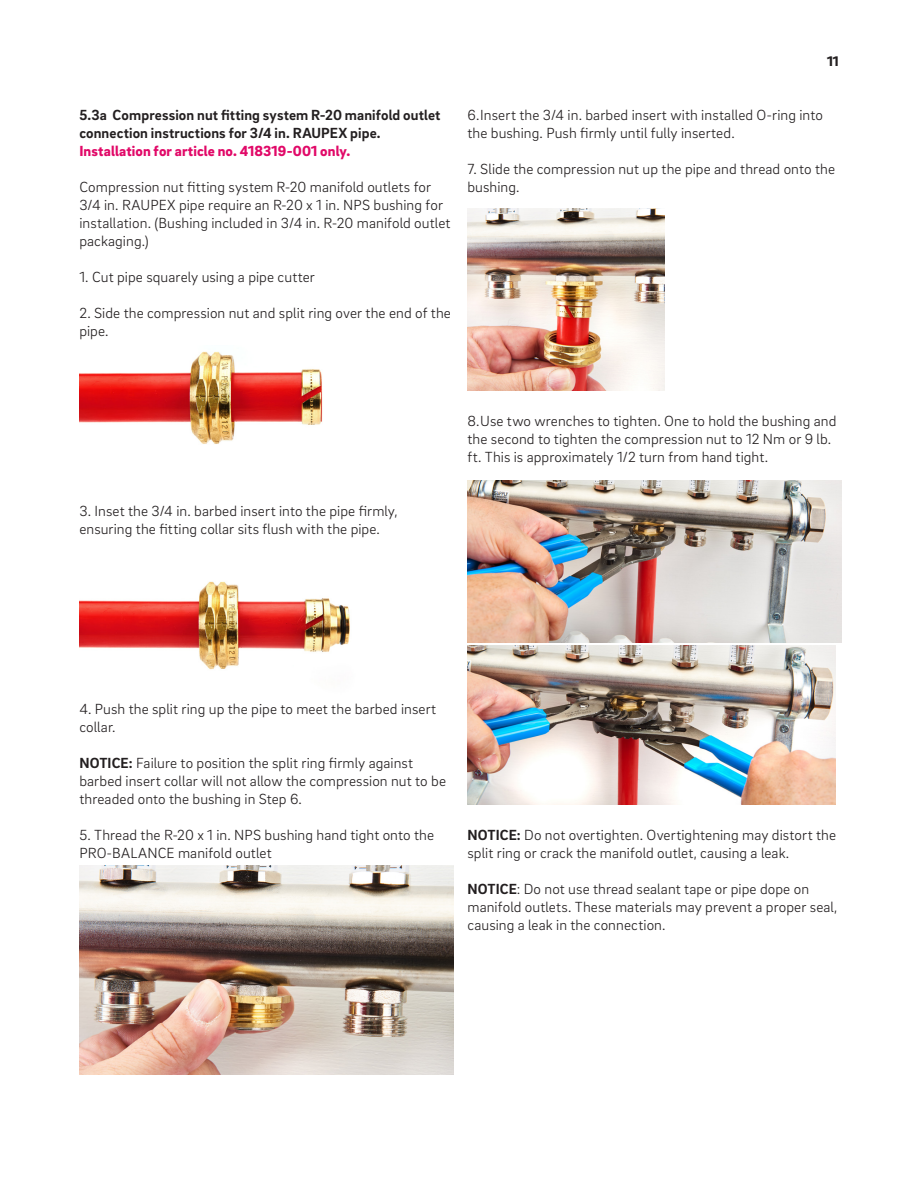
<style>
.page{position:relative;width:918px;height:1188px;background:#fff}
.page>*{position:absolute;margin:0;border:0;box-sizing:border-box;transform-origin:0 0}
.Bodytext{font:300 15px/18px "Brix Sans";letter-spacing:.005em;color:#231f20}
.Bodytext-2{font:700 15px/18px "Brix Sans";letter-spacing:.01em;color:#231f20}
.Bodytext-3{font:900 15px "Brix Sans";letter-spacing:.01em;color:#e10968}
.t1{font:900 14.25px "Brix Sans";color:#231f20}
.s1{font-weight:700}
</style>
<div class="page">
<img style="left:79px;top:351px;width:244px;height:93px">
<img style="left:79px;top:581px;width:271px;height:89px">
<img style="left:79px;top:866px;width:375px;height:208px">
<img style="left:468px;top:208px;width:197px;height:182px">
<img style="left:468px;top:481px;width:374px;height:161px">
<img style="left:468px;top:646px;width:368px;height:158px">
<p class="Bodytext-2" style="left:79px;top:105px;width:363px">5.3a Compression nut fitting system R-20 manifold outlet connection instructions for 3/4 in. RAUPEX pipe.</p>
<p class="Bodytext-3" style="left:79px;top:141px;width:272px">Installation for article no. 418319-001 only.</p>
<p class="Bodytext" style="left:79px;top:178px;width:373px">Compression nut fitting system R-20 manifold outlets for 3/4 in. RAUPEX pipe require an R-20 x 1 in. NPS bushing for installation. (Bushing included in 3/4 in. R-20 manifold outlet packaging.)</p>
<p class="Bodytext" style="left:79px;top:268px;width:237px">1. Cut pipe squarely using a pipe cutter</p>
<p class="Bodytext" style="left:79px;top:304px;width:373px">2. Side the compression nut and split ring over the end of the pipe.</p>
<p class="t1" style="left:827px;top:52px;width:13px">11</p>
<p class="Bodytext" style="left:468px;top:106px;width:357px">6.Insert the 3/4 in. barbed insert with installed O-ring into the bushing. Push firmly until fully inserted.</p>
<p class="Bodytext" style="left:468px;top:160px;width:369px">7. Slide the compression nut up the pipe and thread onto the bushing.</p>
<p class="Bodytext" style="left:79px;top:502px;width:320px">3. Inset the 3/4 in. barbed insert into the pipe firmly,</p>
<p class="Bodytext" style="left:79px;top:520px;width:302px">ensuring the fitting collar sits flush with the pipe.</p>
<p class="Bodytext" style="left:468px;top:412px;width:370px">8.Use two wrenches to tighten. One to hold the bushing and the second to tighten the compression nut to 12 Nm or 9 lb. ft. This is approximately 1/2 turn from hand tight.</p>
<p class="Bodytext" style="left:79px;top:700px;width:358px">4. Push the split ring up the pipe to meet the barbed insert collar.</p>
<p class="Bodytext" style="left:79px;top:754px;width:368px"><span class="s1">NOTICE:</span> Failure to position the split ring firmly against barbed insert collar will not allow the compression nut to be threaded onto the bushing in Step 6.</p>
<p class="Bodytext" style="left:79px;top:826px;width:356px">5. Thread the R-20 x 1 in. NPS bushing hand tight onto the<br>PRO-BALANCE manifold outlet</p>
<p class="Bodytext" style="left:468px;top:826px;width:370px"><span class="s1">NOTICE:</span> Do not overtighten. Overtightening may distort the split ring or crack the manifold outlet, causing a leak.</p>
<p class="Bodytext" style="left:468px;top:880px;width:371px"><span class="s1">NOTICE</span>: Do not use thread sealant tape or pipe dope on manifold outlets. These materials may prevent a proper seal, causing a leak in the connection.</p>
</div>
